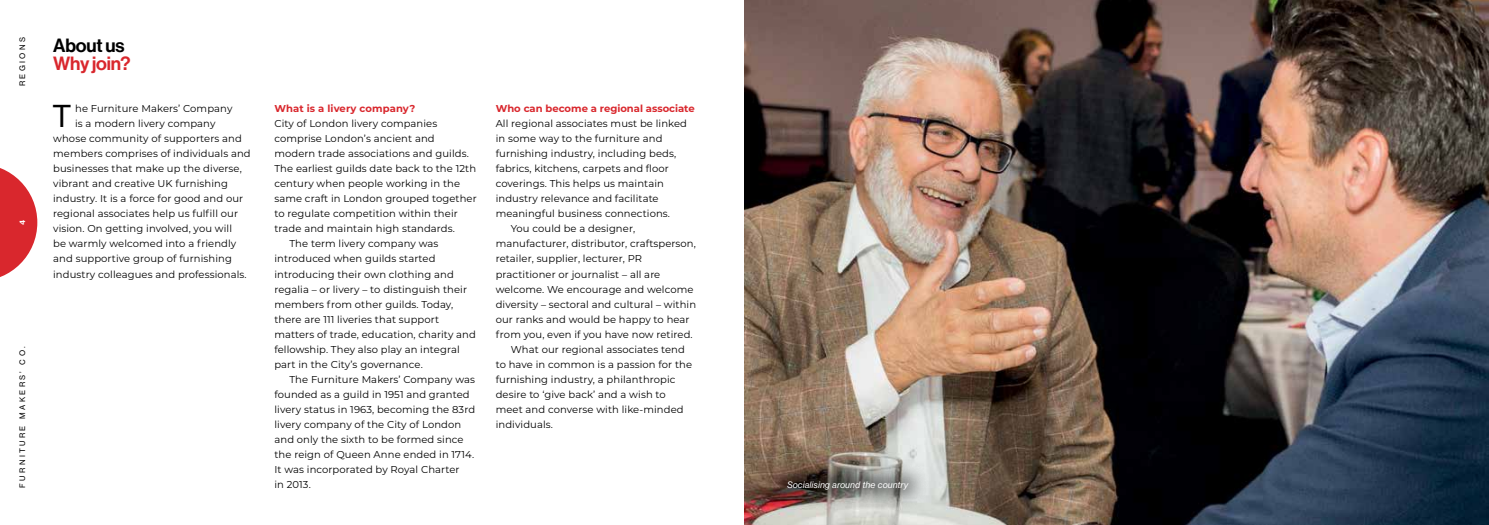
<style>
.page{position:relative;width:1489px;height:525px;background:#fff}
.page>*{position:absolute;margin:0;border:0;box-sizing:border-box;transform-origin:0 0}
.t1{font:31px "N Haas Grotesk DS Pro 55 Rg";color:#000}
.t2{font:18.75px "N Haas Grotesk DS Pro 65 Md";letter-spacing:-.01em;color:#d9272d}
.t3{font:18.75px "N Haas Grotesk DS Pro 65 Md";letter-spacing:-.01em;color:#000}
.t4{font:10px "Montserrat";letter-spacing:.01em;color:#000}
.t5{font:700 10px "Montserrat";color:#d9272d}
.t6{font:8.75px "N Haas Grotesk TX Pro 56 It";color:#fff}
.t7{font:7.5px "N Haas Grotesk TX Pro 55 Rg";letter-spacing:.315em;color:#000}
.t8{font:7.5px "N Haas Grotesk TX Pro 75 Bd";color:#fff}
</style>
<div class="page">
<svg style="left:0;top:168px;width:37px;height:109px"></svg>
<img style="left:744px;top:0;width:744px;height:524px">
<div style="left:764px;top:458px;width:167px;height:54px;background:#000;opacity:.5"></div>
<p class="t7" style="left:18px;top:86px;width:50px;rotate:-90deg">REGIONS</p>
<p class="t8" style="left:18px;top:225px;width:6px;rotate:-90deg">4</p>
<p class="t7" style="left:18px;top:487px;width:142px;rotate:-90deg">FURNITURE MAKERS’ CO.</p>
<h2 class="t3" style="left:53px;top:34px;width:73px">About us</h2>
<h2 class="t2" style="left:53px;top:53px;width:79px">Why join?</h2>
<h1 class="t1" style="left:52px;top:99px;width:20px">T</h1>
<p class="t4" style="left:75px;top:102px;width:159px">he Furniture Makers’ Company</p>
<p class="t4" style="left:75px;top:117px;width:142px">is a modern livery company</p>
<p class="t4" style="left:53px;top:132px;width:190px">whose community of supporters and</p>
<p class="t4" style="left:53px;top:147px;width:199px">members comprises of individuals and</p>
<p class="t4" style="left:53px;top:162px;width:190px">businesses that make up the diverse,</p>
<p class="t4" style="left:53px;top:177px;width:176px">vibrant and creative UK furnishing</p>
<p class="t4" style="left:53px;top:192px;width:191px">industry. It is a force for good and our</p>
<p class="t4" style="left:53px;top:207px;width:186px">regional associates help us fulfill our</p>
<p class="t4" style="left:53px;top:222px;width:180px">vision. On getting involved, you will</p>
<p class="t4" style="left:53px;top:237px;width:185px">be warmly welcomed into a friendly</p>
<p class="t4" style="left:53px;top:252px;width:180px">and supportive group of furnishing</p>
<p class="t4" style="left:53px;top:267px;width:195px">industry colleagues and professionals.</p>
<p class="t5" style="left:274px;top:101px;width:142px">What is a livery company?</p>
<p class="t4" style="left:274px;top:117px;width:164px">City of London livery companies</p>
<p class="t4" style="left:274px;top:132px;width:162px">comprise London’s ancient and</p>
<p class="t4" style="left:274px;top:147px;width:196px">modern trade associations and guilds.</p>
<p class="t4" style="left:274px;top:162px;width:203px">The earliest guilds date back to the 12th</p>
<p class="t4" style="left:274px;top:177px;width:187px">century when people working in the</p>
<p class="t4" style="left:274px;top:192px;width:204px">same craft in London grouped together</p>
<p class="t4" style="left:274px;top:207px;width:185px">to regulate competition within their</p>
<p class="t4" style="left:274px;top:222px;width:182px">trade and maintain high standards.</p>
<p class="t4" style="left:289px;top:237px;width:150px">The term livery company was</p>
<p class="t4" style="left:274px;top:252px;width:163px">introduced when guilds started</p>
<p class="t4" style="left:274px;top:267px;width:181px">introducing their own clothing and</p>
<p class="t4" style="left:274px;top:282px;width:194px">regalia – or livery – to distinguish their</p>
<p class="t4" style="left:274px;top:297px;width:180px">members from other guilds. Today,</p>
<p class="t4" style="left:274px;top:312px;width:166px">there are 111 liveries that support</p>
<p class="t4" style="left:274px;top:327px;width:203px">matters of trade, education, charity and</p>
<p class="t4" style="left:274px;top:342px;width:187px">fellowship. They also play an integral</p>
<p class="t4" style="left:274px;top:357px;width:150px">part in the City’s governance.</p>
<p class="t4" style="left:289px;top:372px;width:187px">The Furniture Makers’ Company was</p>
<p class="t4" style="left:274px;top:387px;width:197px">founded as a guild in 1951 and granted</p>
<p class="t4" style="left:274px;top:402px;width:202px">livery status in 1963, becoming the 83rd</p>
<p class="t4" style="left:274px;top:417px;width:188px">livery company of the City of London</p>
<p class="t4" style="left:274px;top:432px;width:191px">and only the sixth to be formed since</p>
<p class="t4" style="left:274px;top:447px;width:201px">the reign of Queen Anne ended in 1714.</p>
<p class="t4" style="left:274px;top:462px;width:187px">It was incorporated by Royal Charter</p>
<p class="t4" style="left:274px;top:477px;width:38px">in 2013.</p>
<p class="t5" style="left:495px;top:101px;width:201px">Who can become a regional associate</p>
<p class="t4" style="left:495px;top:117px;width:193px">All regional associates must be linked</p>
<p class="t4" style="left:495px;top:132px;width:168px">in some way to the furniture and</p>
<p class="t4" style="left:495px;top:147px;width:182px">furnishing industry, including beds,</p>
<p class="t4" style="left:495px;top:162px;width:175px">fabrics, kitchens, carpets and floor</p>
<p class="t4" style="left:495px;top:177px;width:170px">coverings. This helps us maintain</p>
<p class="t4" style="left:495px;top:192px;width:164px">industry relevance and facilitate</p>
<p class="t4" style="left:495px;top:207px;width:176px">meaningful business connections.</p>
<p class="t4" style="left:510px;top:222px;width:126px">You could be a designer,</p>
<p class="t4" style="left:495px;top:237px;width:202px">manufacturer, distributor, craftsperson,</p>
<p class="t4" style="left:495px;top:252px;width:148px">retailer, supplier, lecturer, PR</p>
<p class="t4" style="left:495px;top:267px;width:166px">practitioner or journalist – all are</p>
<p class="t4" style="left:495px;top:282px;width:199px">welcome. We encourage and welcome</p>
<p class="t4" style="left:495px;top:297px;width:202px">diversity – sectoral and cultural – within</p>
<p class="t4" style="left:495px;top:312px;width:195px">our ranks and would be happy to hear</p>
<p class="t4" style="left:495px;top:327px;width:198px">from you, even if you have now retired.</p>
<p class="t4" style="left:510px;top:342px;width:176px">What our regional associates tend</p>
<p class="t4" style="left:495px;top:357px;width:198px">to have in common is a passion for the</p>
<p class="t4" style="left:495px;top:372px;width:181px">furnishing industry, a philanthropic</p>
<p class="t4" style="left:495px;top:387px;width:172px">desire to ‘give back’ and a wish to</p>
<p class="t4" style="left:495px;top:402px;width:189px">meet and converse with like-minded</p>
<p class="t4" style="left:495px;top:417px;width:59px">individuals.</p>
<p class="t6" style="left:787px;top:479px;width:123px">Socialising around the country</p>
</div>
